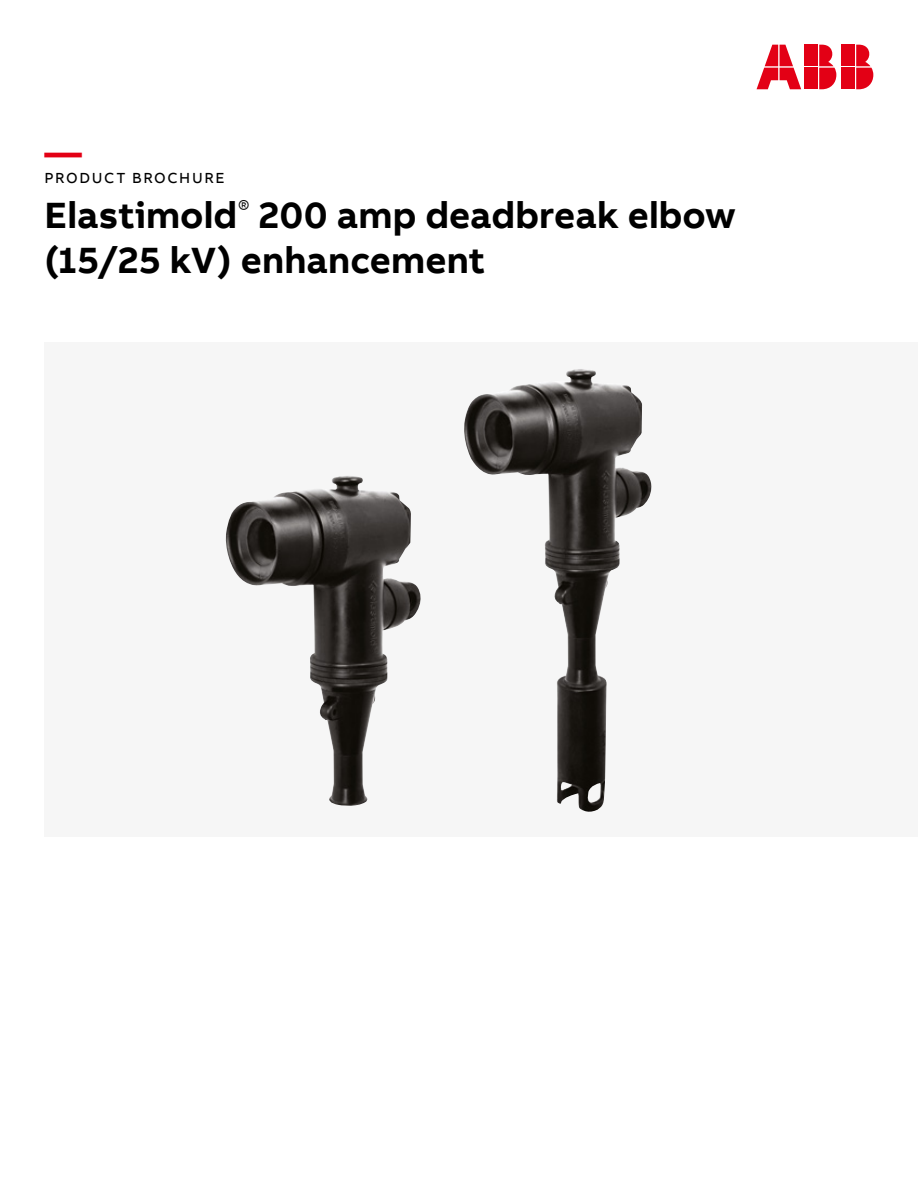
<style>
.page{position:relative;width:918px;height:1188px;background:#fff}
.page>*{position:absolute;margin:0;border:0;box-sizing:border-box;transform-origin:0 0}
.t1{font:700 37.5px/45px "AB Bvoice";color:#000}
.t2{font:700 37.5px "AB Bvoice";color:#e30015}
.t3{font:15px "AB Bvoice";letter-spacing:.11em;color:#000}
</style>
<div class="page">
<div style="left:45px;top:342px;width:873px;height:495px;background:#f6f6f6"></div>
<img style="left:464px;top:369px;width:188px;height:443px">
<img style="left:225px;top:476px;width:196px;height:330px">
<div style="left:842px;top:45px;width:13px;height:21px;background:#e30015"></div>
<div style="left:842px;top:68px;width:13px;height:21px;background:#e30015"></div>
<svg style="left:856px;top:45px;width:17px;height:44px"></svg>
<svg style="left:757px;top:45px;width:44px;height:44px"></svg>
<div style="left:805px;top:45px;width:13px;height:21px;background:#e30015"></div>
<div style="left:805px;top:68px;width:13px;height:21px;background:#e30015"></div>
<svg style="left:819px;top:45px;width:17px;height:44px"></svg>
<p class="t2" style="left:45px;top:128px;width:39px">—</p>
<p class="t3" style="left:45px;top:169px;width:181px">PRODUCT BROCHURE</p>
<p class="t1" style="left:45px;top:193px;width:693px">Elastimold<sup>®</sup> 200 amp deadbreak elbow (15/25 kV) enhancement</p>
</div>
